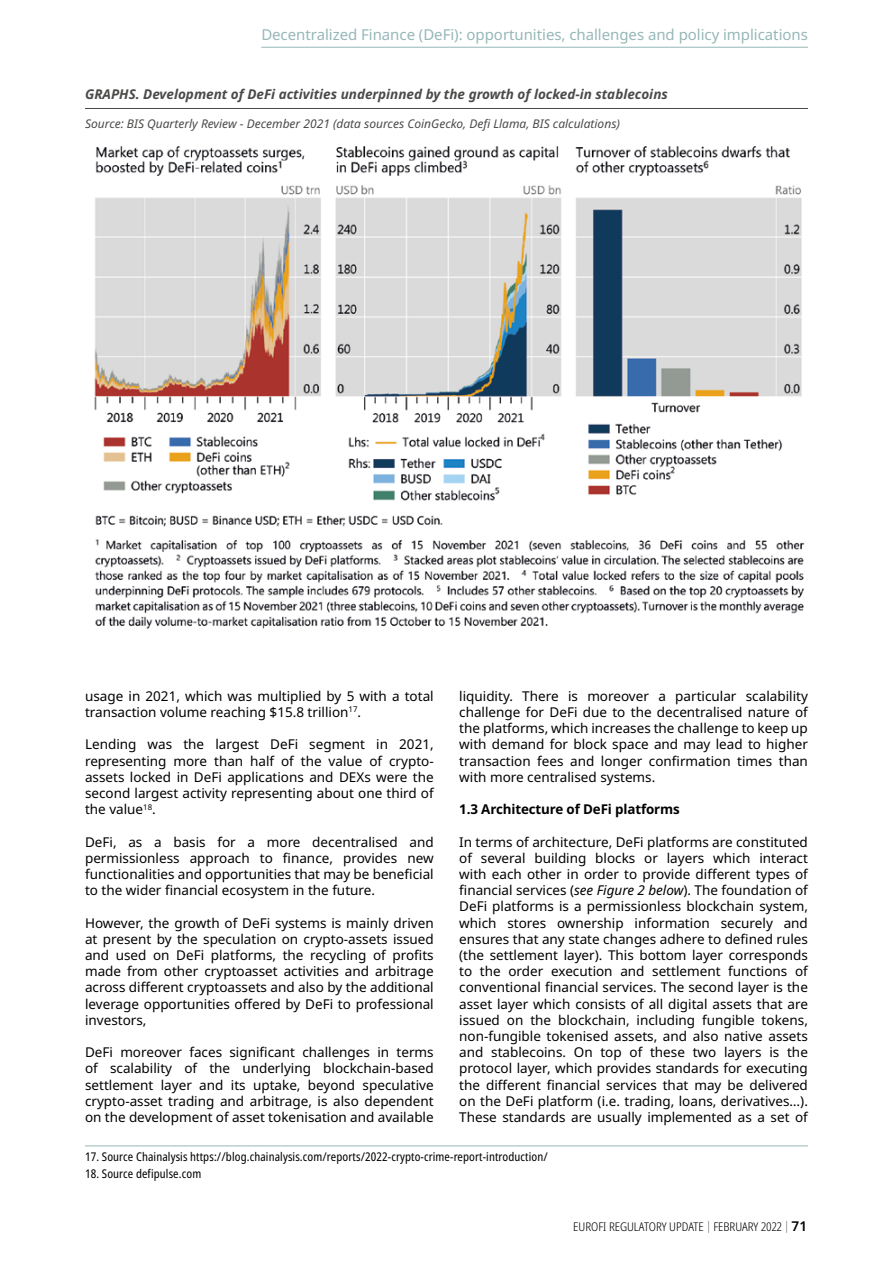
<style>
.page{position:relative;width:893px;height:1263px;background:#fff}
.page>*{position:absolute;margin:0;border:0;box-sizing:border-box;transform-origin:0 0}
.t1{font:15px "Noto Sans";letter-spacing:-.005em;color:#96b7b8}
.t2{font:13.5px/16.2px "Noto Sans";color:#000;text-align:justify}
.t3{font:italic 700 13.5px "Noto Sans";color:#4a4a49}
.t4{font:700 13.5px "Noto Sans";letter-spacing:-.01em;color:#000}
.t5{font:condensed 12px "Noto Sans";letter-spacing:.01em;color:#000}
.t6{font:italic 12px "Noto Sans";color:#4a4a49}
.t7{font:300 condensed 12px "Noto Sans";color:#000}
.s1{font-style:italic}
.s2{font-weight:100;font-stretch:extra-condensed}
.s3{font-weight:600;font-stretch:normal;font-size:13.5px}
</style>
<div class="page">
<hr style="left:85px;top:1145px;width:723px;height:1px;background:#96b7b8">
<hr style="left:261px;top:47px;width:547px;height:1px;background:#96b7b8">
<hr style="left:85px;top:108px;width:723px;height:1px;background:#4a4a49">
<img style="left:94px;top:146px;width:711px;height:483px">
<p class="t1" style="left:261px;top:24px;width:548px">Decentralized Finance (DeFi): opportunities, challenges and policy implications</p>
<p class="t3" style="left:85px;top:85px;width:584px">GRAPHS. Development of DeFi activities underpinned by the growth of locked-in stablecoins</p>
<p class="t6" style="left:85px;top:115px;width:536px">Source: BIS Quarterly Review - December 2021 (data sources CoinGecko, Defi Llama, BIS calculations)</p>
<p class="t2" style="left:85px;top:688px;width:350px">usage in 2021, which was multiplied by 5 with a total transaction volume reaching $15.8 trillion<sup>17</sup>.</p>
<p class="t2" style="left:85px;top:737px;width:350px">Lending was the largest DeFi segment in 2021, representing more than half of the value of crypto&shy;assets locked in DeFi applications and DEXs were the second largest activity representing about one third of the value<sup>18</sup>.</p>
<p class="t2" style="left:85px;top:834px;width:350px">DeFi, as a basis for a more decentralised and permissionless approach to finance, provides new functionalities and opportunities that may be beneficial to the wider financial ecosystem in the future.</p>
<p class="t2" style="left:85px;top:915px;width:350px">However, the growth of DeFi systems is mainly driven at present by the speculation on crypto-assets issued and used on DeFi platforms, the recycling of profits made from other cryptoasset activities and arbitrage across different cryptoassets and also by the additional leverage opportunities offered by DeFi to professional investors,</p>
<p class="t2" style="left:85px;top:1044px;width:350px">DeFi moreover faces significant challenges in terms of scalability of the underlying blockchain-based settlement layer and its uptake, beyond speculative crypto-asset trading and arbitrage, is also dependent on the development of asset tokenisation and available</p>
<p class="t5" style="left:85px;top:1148px;width:464px">17. Source Chainalysis https://blog.chainalysis.com/reports/2022-crypto-crime-report-introduction/</p>
<p class="t5" style="left:85px;top:1165px;width:118px">18. Source defipulse.com</p>
<p class="t2" style="left:459px;top:688px;width:350px">liquidity. There is moreover a particular scalability challenge for DeFi due to the decentralised nature of the platforms, which increases the challenge to keep up with demand for block space and may lead to higher transaction fees and longer confirmation times than with more centralised systems.</p>
<p class="t4" style="left:459px;top:800px;width:222px">1.3 Architecture of DeFi platforms</p>
<p class="t2" style="left:459px;top:834px;width:350px">In terms of architecture, DeFi platforms are constituted of several building blocks or layers which interact with each other in order to provide different types of financial services (<span class="s1">see Figure 2 below</span>). The foundation of DeFi platforms is a permissionless blockchain system, which stores ownership information securely and ensures that any state changes adhere to defined rules (the settlement layer). This bottom layer corresponds to the order execution and settlement functions of conventional financial services. The second layer is the asset layer which consists of all digital assets that are issued on the blockchain, including fungible tokens, non-fungible tokenised assets, and also native assets and stablecoins. On top of these two layers is the protocol layer, which provides standards for executing the different financial services that may be delivered on the DeFi platform (i.e. trading, loans, derivatives…).<br>These standards are usually implemented as a set of</p>
<p class="t7" style="left:573px;top:1218px;width:235px">EUROFI REGULATORY UPDATE <span class="s2">|</span> FEBRUARY 2022 <span class="s2">|</span> <span class="s3">71</span></p>
</div>
